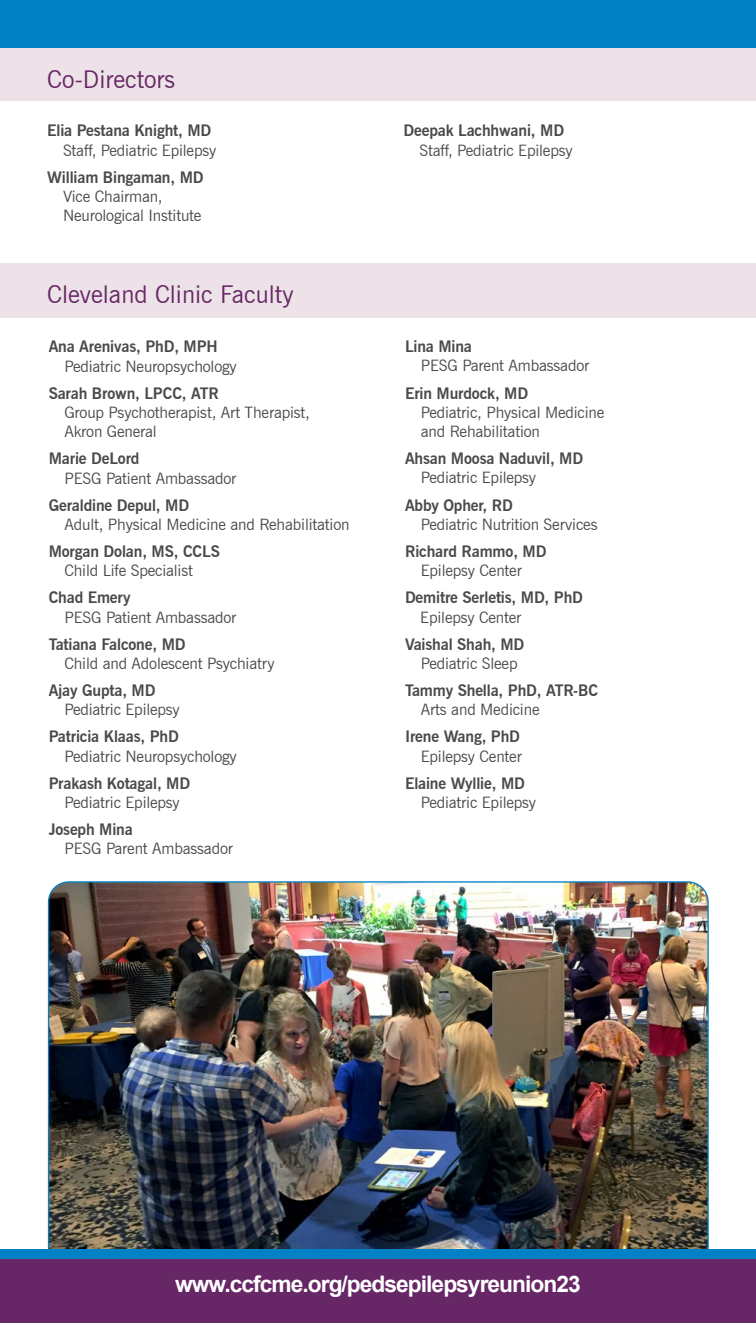
<style>
.page{position:relative;width:756px;height:1323px;background:#fff}
.page>*{position:absolute;margin:0;border:0;box-sizing:border-box;transform-origin:0 0}
.t1{font:24.5px "News Gothic BT";color:#672666}
.t2{font:700 22.75px "Arial";letter-spacing:-.04em;color:#fff}
.t3{font:15.75px/19.2px "News Gothic BT";letter-spacing:-.01em;color:#4a4a4d}
.t4{font:700 15.75px "News Gothic BT";letter-spacing:-.01em;color:#4a4a4d}
</style>
<div class="page">
<div style="left:0;top:38px;width:756px;height:64px;background:#ece2e7"></div>
<div style="left:0;top:263px;width:756px;height:54px;background:#ece2e7"></div>
<div style="left:0;top:0;width:756px;height:47px;background:#0081c6"></div>
<img style="left:49px;top:883px;width:658px;height:366px">
<div style="left:0;top:1249px;width:756px;height:67px;background:#0081c6"></div>
<div style="left:0;top:1260px;width:756px;height:63px;background:#672666"></div>
<h1 class="t1" style="left:47px;top:64px;width:129px">Co-Directors</h1>
<p class="t4" style="left:47px;top:121px;width:166px">Elia Pestana Knight, MD</p>
<p class="t3" style="left:63px;top:140px;width:155px">Staff, Pediatric Epilepsy</p>
<p class="t4" style="left:47px;top:168px;width:158px">William Bingaman, MD</p>
<p class="t3" style="left:63px;top:187px;width:140px">Vice Chairman,<br>Neurological Institute</p>
<h1 class="t1" style="left:47px;top:280px;width:248px">Cleveland Clinic Faculty</h1>
<p class="t4" style="left:49px;top:337px;width:171px">Ana Arenivas, PhD, MPH</p>
<p class="t3" style="left:64px;top:356px;width:174px">Pediatric Neuropsychology</p>
<p class="t4" style="left:49px;top:383px;width:172px">Sarah Brown, LPCC, ATR</p>
<p class="t3" style="left:64px;top:403px;width:247px">Group Psychotherapist, Art Therapist,<br>Akron General</p>
<p class="t4" style="left:49px;top:449px;width:92px">Marie DeLord</p>
<p class="t3" style="left:64px;top:468px;width:173px">PESG Patient Ambassador</p>
<p class="t4" style="left:49px;top:495px;width:142px">Geraldine Depul, MD</p>
<p class="t3" style="left:64px;top:515px;width:287px">Adult, Physical Medicine and Rehabilitation</p>
<p class="t4" style="left:49px;top:542px;width:173px">Morgan Dolan, MS, CCLS</p>
<p class="t3" style="left:64px;top:561px;width:130px">Child Life Specialist</p>
<p class="t4" style="left:49px;top:588px;width:84px">Chad Emery</p>
<p class="t3" style="left:64px;top:607px;width:173px">PESG Patient Ambassador</p>
<p class="t4" style="left:49px;top:635px;width:138px">Tatiana Falcone, MD</p>
<p class="t3" style="left:64px;top:654px;width:212px">Child and Adolescent Psychiatry</p>
<p class="t4" style="left:49px;top:681px;width:108px">Ajay Gupta, MD</p>
<p class="t3" style="left:64px;top:700px;width:117px">Pediatric Epilepsy</p>
<p class="t4" style="left:49px;top:727px;width:132px">Patricia Klaas, PhD</p>
<p class="t3" style="left:64px;top:746px;width:174px">Pediatric Neuropsychology</p>
<p class="t4" style="left:49px;top:774px;width:143px">Prakash Kotagal, MD</p>
<p class="t3" style="left:64px;top:793px;width:117px">Pediatric Epilepsy</p>
<p class="t4" style="left:49px;top:820px;width:86px">Joseph Mina</p>
<p class="t3" style="left:64px;top:839px;width:170px">PESG Parent Ambassador</p>
<p class="t4" style="left:404px;top:121px;width:162px">Deepak Lachhwani, MD</p>
<p class="t3" style="left:419px;top:140px;width:155px">Staff, Pediatric Epilepsy</p>
<p class="t4" style="left:405px;top:337px;width:69px">Lina Mina</p>
<p class="t3" style="left:421px;top:356px;width:170px">PESG Parent Ambassador</p>
<p class="t4" style="left:405px;top:383px;width:125px">Erin Murdock, MD</p>
<p class="t3" style="left:421px;top:402px;width:185px">Pediatric, Physical Medicine and Rehabilitation</p>
<p class="t4" style="left:405px;top:449px;width:180px">Ahsan Moosa Naduvil, MD</p>
<p class="t3" style="left:421px;top:468px;width:117px">Pediatric Epilepsy</p>
<p class="t4" style="left:405px;top:495px;width:109px">Abby Opher, RD</p>
<p class="t3" style="left:421px;top:514px;width:178px">Pediatric Nutrition Services</p>
<p class="t4" style="left:405px;top:542px;width:143px">Richard Rammo, MD</p>
<p class="t3" style="left:421px;top:561px;width:103px">Epilepsy Center</p>
<p class="t4" style="left:405px;top:588px;width:180px">Demitre Serletis, MD, PhD</p>
<p class="t3" style="left:420px;top:607px;width:103px">Epilepsy Center</p>
<p class="t4" style="left:405px;top:634px;width:121px">Vaishal Shah, MD</p>
<p class="t3" style="left:421px;top:654px;width:98px">Pediatric Sleep</p>
<p class="t4" style="left:405px;top:681px;width:195px">Tammy Shella, PhD, ATR-BC</p>
<p class="t3" style="left:421px;top:700px;width:120px">Arts and Medicine</p>
<p class="t4" style="left:405px;top:727px;width:117px">Irene Wang, PhD</p>
<p class="t3" style="left:421px;top:746px;width:103px">Epilepsy Center</p>
<p class="t4" style="left:405px;top:774px;width:122px">Elaine Wyllie, MD</p>
<p class="t3" style="left:421px;top:793px;width:117px">Pediatric Epilepsy</p>
<h2 class="t2" style="left:175px;top:1269px;width:407px">www.ccfcme.org/pedsepilepsyreunion23</h2>
</div>
